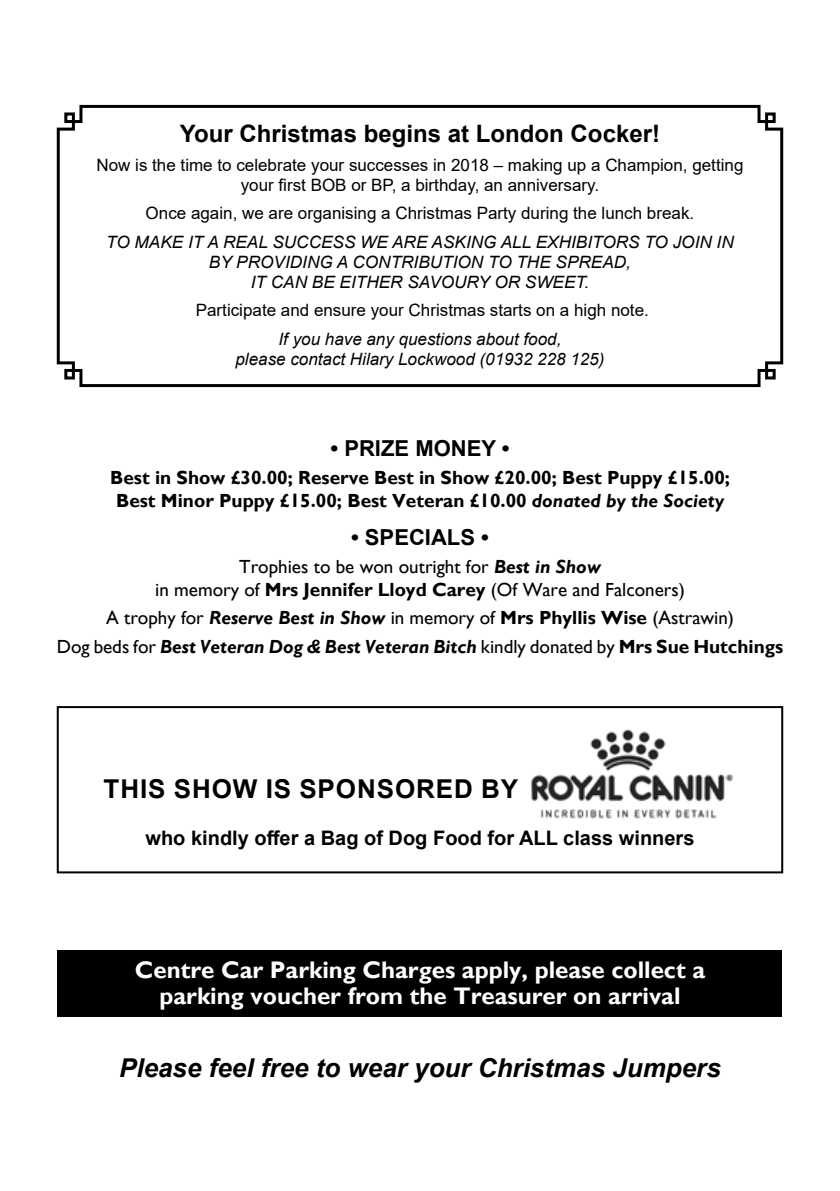
<style>
.page{position:relative;width:840px;height:1191px;background:#fff}
.page>*{position:absolute;margin:0;border:0;box-sizing:border-box;transform-origin:0 0}
.t1{font:italic 700 26px "Arial";color:#000}
.t2{font:700 26px "Arial";letter-spacing:.035em;color:#000}
.t3{font:700 24px/26px "Gill Sans";color:#fff;text-align:center}
.t4{font:700 24px "Arial";color:#000}
.t5{font:700 22px "Arial";color:#000}
.t6{font:700 20px "Arial";color:#000}
.t7{font:19px/22.8px "Gill Sans";color:#000;text-align:center}
.t8{font:700 19px/22.8px "Gill Sans";color:#000;text-align:center}
.t9{font:17px/20px "Arial";color:#000;text-align:center}
.t10{font:italic 17px/20px "Arial";color:#000;text-align:center}
.s1{font-style:italic}
.s2{font-weight:700;font-style:italic}
.s3{font-weight:700}
</style>
<div class="page">
<div style="left:57px;top:706px;width:725px;height:167px;border:2px solid #000"></div>
<svg style="left:56px;top:104px;width:728px;height:284px"></svg>
<div style="left:58px;top:949px;width:723px;height:67px;background:#000"></div>
<img style="left:531px;top:729px;width:202px;height:90px">
<h2 class="t4" style="left:180px;top:117px;width:481px">Your Christmas begins at London Cocker!</h2>
<p class="t9" style="left:96px;top:154px;width:648px">Now is the time to celebrate your successes in 2018 – making up a Champion, getting your first BOB or BP, a birthday, an anniversary.</p>
<p class="t9" style="left:146px;top:203px;width:550px">Once again, we are organising a Christmas Party during the lunch break.</p>
<p class="t10" style="left:106px;top:232px;width:628px">TO MAKE IT A REAL SUCCESS WE ARE ASKING ALL EXHIBITORS TO JOIN IN<br>BY PROVIDING A CONTRIBUTION TO THE SPREAD,<br>IT CAN BE EITHER SAVOURY OR SWEET.</p>
<p class="t9" style="left:196px;top:300px;width:454px">Participate and ensure your Christmas starts on a high note.</p>
<p class="t10" style="left:235px;top:329px;width:370px">If you have any questions about food,<br>please contact Hilary Lockwood (01932 228 125)</p>
<p class="t5" style="left:330px;top:432px;width:180px">• PRIZE MONEY •</p>
<p class="t8" style="left:110px;top:466px;width:621px">Best in Show £30.00; Reserve Best in Show £20.00; Best Puppy £15.00;<br>Best Minor Puppy £15.00; Best Veteran £10.00 <span class="s1">donated by the Society</span></p>
<p class="t5" style="left:351px;top:521px;width:139px">• SPECIALS •</p>
<p class="t7" style="left:155px;top:555px;width:530px">Trophies to be won outright for <span class="s2">Best in Show<br></span>in memory of <span class="s3">Mrs Jennifer Lloyd Carey</span> (Of Ware and Falconers)</p>
<p class="t7" style="left:57px;top:604px;width:727px;line-height:28.4px">A trophy for <span class="s2">Reserve Best in Show</span> in memory of <span class="s3">Mrs Phyllis Wise</span> (Astrawin)<br>Dog beds for <span class="s2">Best Veteran Dog &amp; Best Veteran Bitch</span> kindly donated by <span class="s3">Mrs Sue Hutchings</span></p>
<h1 class="t2" style="left:104px;top:770px;width:111px">This Show</h1>
<h1 class="t2" style="left:265px;top:770px;width:91px">is sponso</h1>
<h1 class="t2" style="left:416px;top:770px;width:84px">red by</h1>
<p class="t6" style="left:145px;top:823px;width:550px">who kindly offer a Bag of Dog Food for ALL class winners</p>
<h2 class="t3" style="left:135px;top:956px;width:571px">Centre Car Parking Charges apply, please collect a parking voucher from the Treasurer on arrival</h2>
<h1 class="t1" style="left:119px;top:1050px;width:603px">Please feel free to wear your Christmas Jumpers</h1>
</div>
